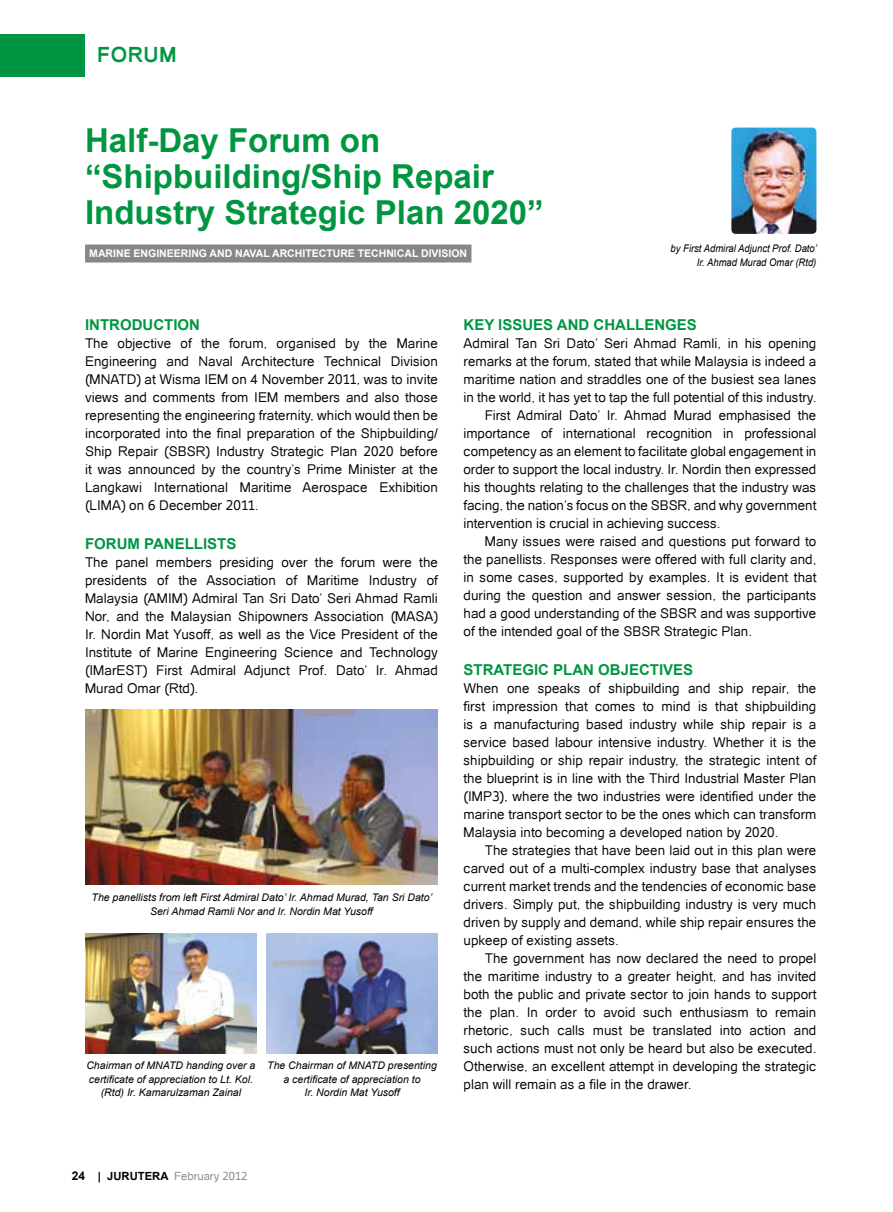
<style>
.page{position:relative;width:893px;height:1212px;background:#fff}
.page>*{position:absolute;margin:0;border:0;box-sizing:border-box;transform-origin:0 0}
.t1{font:700 33px/36px "Arial";color:#009641}
.t2{font:700 21px "Catriel";letter-spacing:.03em;color:#009641}
.t3{font:700 15px "Arial";color:#009641}
.t4{font:13.5px/18px "Catriel";color:#000;text-align:justify}
.t5{font:11.25px "Catriel";color:#878787}
.t6{font:italic 10.5px/13.5px "Arial";color:#000;text-align:center}
.t7{font:700 10.5px "Arial";color:#fff}
.t8{font:italic 10.5px/13.5px "Arial";color:#000;text-align:right;scale:.9 1}
.s1{font-family:"Arial";font-weight:700;font-size:12px;color:#000}
.s2{font-family:"Arial";font-weight:700;color:#000}
</style>
<div class="page">
<div style="left:0;top:34px;width:85px;height:43px;background:#009641"></div>
<img style="left:731px;top:128px;width:85px;height:106px">
<div style="left:85px;top:244px;width:386px;height:18px;background:#878787"></div>
<img style="left:85px;top:709px;width:353px;height:176px">
<img style="left:85px;top:933px;width:172px;height:120px">
<img style="left:266px;top:933px;width:172px;height:120px">
<h2 class="t2" style="left:97px;top:42px;width:81px">FORUM</h2>
<h1 class="t1" style="left:85px;top:123px;width:460px">HALF-DAY FORUM ON “SHIPBUILDING/SHIP REPAIR<br>INDUSTRY STRATEGIC PLAN 2020”</h1>
<p class="t7" style="left:89px;top:247px;width:85px">MARINE ENGINEERI</p>
<p class="t7" style="left:191px;top:247px;width:111px">NG AND NAVAL ARCHITE</p>
<p class="t7" style="left:319px;top:247px;width:16px">CTURE</p>
<p class="t7" style="left:358px;top:247px;width:111px">TECHNICAL DIVISION</p>
<p class="t8" style="left:671px;top:242px;width:164px">by First Admiral Adjunct Prof. Dato’<br>Ir. Ahmad Murad Omar (Rtd)</p>
<p class="t3" style="left:85px;top:315px;width:116px">INTRODUCTION</p>
<p class="t4" style="left:85px;top:334px;width:354px">The objective of the forum, organised by the Marine Engineering and Naval Architecture Technical Division (MNATD) at Wisma IEM on 4 November 2011, was to invite views and comments from IEM members and also those representing the engineering fraternity, which would then be incorporated into the final preparation of the Shipbuilding/ Ship Repair (SBSR) Industry Strategic Plan 2020 before it was announced by the country’s Prime Minister at the Langkawi International Maritime Aerospace Exhibition (LIMA) on 6 December 2011.</p>
<p class="t3" style="left:85px;top:534px;width:127px">FORU M PANELLISTS</p>
<p class="t4" style="left:85px;top:553px;width:354px">The panel members presiding over the forum were the presidents of the Association of Maritime Industry of Malaysia (AMIM) Admiral Tan Sri Dato’ Seri Ahmad Ramli Nor, and the Malaysian Shipowners Association (MASA)<br>Ir. Nordin Mat Yusoff, as well as the Vice President of the Institute of Marine Engineering Science and Technology (IMarEST) First Admiral Adjunct Prof. Dato’ Ir. Ahmad Murad Omar (Rtd).</p>
<p class="t6" style="left:92px;top:891px;width:342px">The panellists from left First Admiral Dato’ Ir. Ahmad Murad, Tan Sri Dato’<br>Seri Ahmad Ramli Nor and Ir. Nordin Mat Yusoff</p>
<p class="t6" style="left:86px;top:1059px;width:171px">Chairman of MNATD handing over a certificate of appreciation to Lt. Kol. (Rtd) Ir. Kamarulzaman Zainal</p>
<p class="t6" style="left:267px;top:1059px;width:171px">The Chairman of MNATD presenting a certificate of appreciation to<br>Ir. Nordin Mat Yusoff</p>
<p class="t3" style="left:463px;top:315px;width:45px">KEY ISSUES</p>
<p class="t3" style="left:557px;top:315px;width:131px">AND CHALLENGES</p>
<p class="t4" style="left:463px;top:334px;width:354px">Admiral Tan Sri Dato’ Seri Ahmad Ramli, in his opening</p>
<p class="t4" style="left:463px;top:352px;width:354px">remarks at the forum, stated that while Malaysia is indeed a</p>
<p class="t4" style="left:463px;top:370px;width:354px">maritime nation and straddles one of the busiest sea lanes</p>
<p class="t4" style="left:463px;top:388px;width:354px">in the world, it has yet to tap the full potential of this industry.</p>
<p class="t4" style="left:485px;top:406px;width:333px">First Admiral Dato’ Ir. Ahmad Murad emphasised the</p>
<p class="t4" style="left:463px;top:424px;width:354px">importance of international recognition in professional</p>
<p class="t4" style="left:463px;top:442px;width:354px">competency as an element to facilitate global engagement in</p>
<p class="t4" style="left:463px;top:460px;width:354px">order to support the local industry. Ir. Nordin then expressed</p>
<p class="t4" style="left:463px;top:478px;width:354px">his thoughts relating to the challenges that the industry was</p>
<p class="t4" style="left:463px;top:496px;width:354px">facing, the nation’s focus on the SBSR, and why government</p>
<p class="t4" style="left:463px;top:514px;width:259px">intervention is crucial in achieving success.</p>
<p class="t4" style="left:485px;top:532px;width:333px">Many issues were raised and questions put forward to</p>
<p class="t4" style="left:463px;top:550px;width:354px">the panellists. Responses were offered with full clarity and,</p>
<p class="t4" style="left:463px;top:568px;width:354px">in some cases, supported by examples. It is evident that</p>
<p class="t4" style="left:463px;top:586px;width:354px">during the question and answer session, the participants</p>
<p class="t4" style="left:463px;top:604px;width:354px">had a good understanding of the SBSR and was supportive</p>
<p class="t4" style="left:463px;top:622px;width:290px">of the intended goal of the SBSR Strategic Plan.</p>
<p class="t3" style="left:463px;top:660px;width:11px">STRATE</p>
<p class="t3" style="left:522px;top:660px;width:161px">GIC PLAN OBJECTIVES</p>
<p class="t4" style="left:463px;top:679px;width:354px">When one speaks of shipbuilding and ship repair, the first impression that comes to mind is that shipbuilding is a manufacturing based industry while ship repair is a service based labour intensive industry. Whether it is the shipbuilding or ship repair industry, the strategic intent of the blueprint is in line with the Third Industrial Master Plan (IMP3), where the two industries were identified under the marine transport sector to be the ones which can transform Malaysia into becoming a developed nation by 2020.</p>
<p class="t4" style="left:463px;top:841px;width:354px;text-indent:21px">The strategies that have been laid out in this plan were carved out of a multi-complex industry base that analyses current market trends and the tendencies of economic base drivers. Simply put, the shipbuilding industry is very much driven by supply and demand, while ship repair ensures the upkeep of existing assets.</p>
<p class="t4" style="left:463px;top:949px;width:354px;text-indent:21px">The government has now declared the need to propel the maritime industry to a greater height, and has invited both the public and private sector to join hands to support the plan. In order to avoid such enthusiasm to remain rhetoric, such calls must be translated into action and such actions must not only be heard but also be executed.<br>Otherwise, an excellent attempt in developing the strategic plan will remain as a file in the drawer.</p>
<p class="t5" style="left:72px;top:1169px;width:177px"><span class="s1">24</span> <span class="s2">| JURUTERA</span> February 2012</p>
</div>
